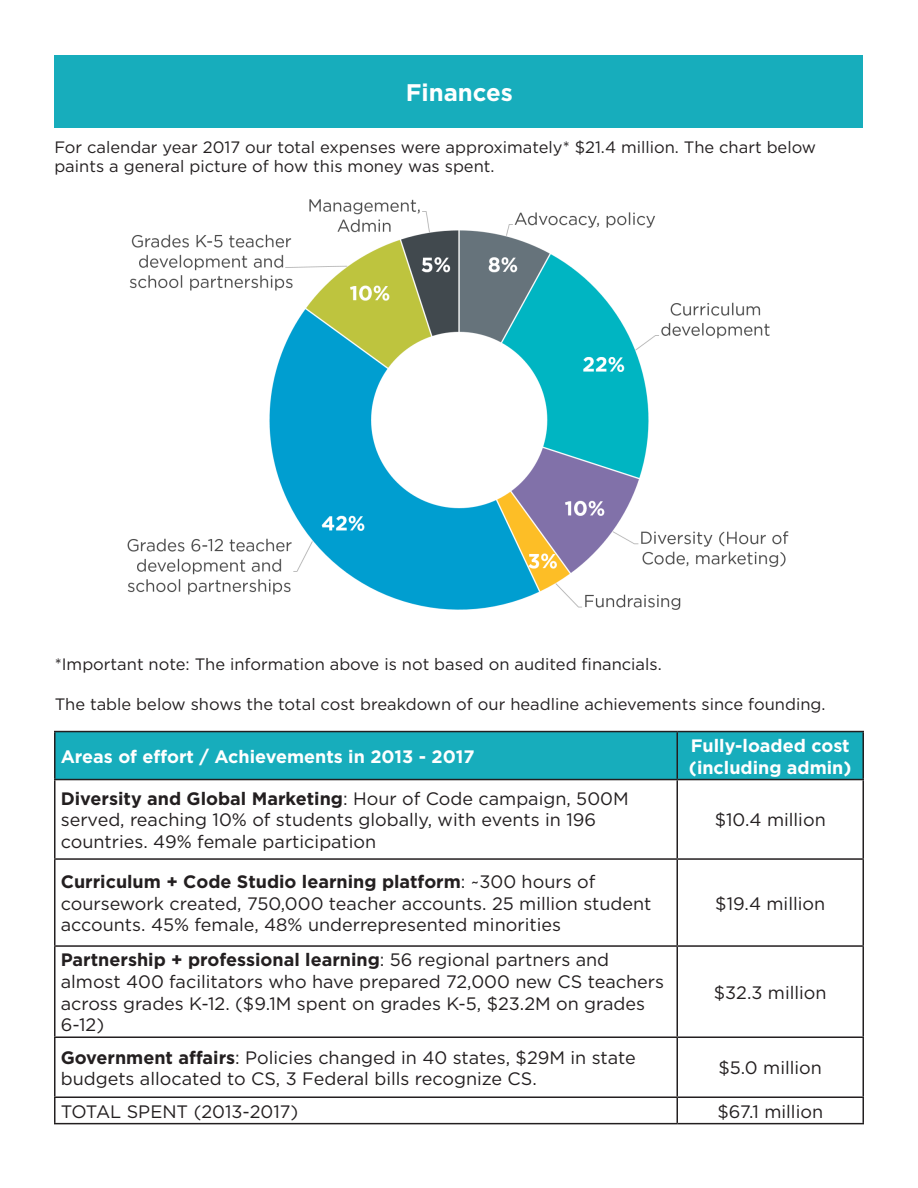
<style>
.page{position:relative;width:918px;height:1188px;background:#fff}
.page>*{position:absolute;margin:0;border:0;box-sizing:border-box;transform-origin:0 0}
.t1{font:700 24px "Gotham";color:#fff}
.t2{font:18px/21.6px "Gotham";color:#231f20}
.t3{font:700 18px/21.6px "Gotham";color:#fff}
.t4{font:16.5px/19.8px "Gotham";color:#231f20}
.s1{font-weight:700}
</style>
<div class="page">
<div style="left:55px;top:56px;width:808px;height:72px;background:#17adbc"></div>
<img style="left:127px;top:199px;width:662px;height:411px">
<div style="left:56px;top:732px;width:806px;height:47px;background:#17adbc"></div>
<hr style="left:54px;top:731px;width:623px;height:1px;background:#231f20">
<hr style="left:54px;top:732px;width:2px;height:47px;background:#231f20">
<hr style="left:677px;top:731px;width:187px;height:1px;background:#231f20">
<hr style="left:676px;top:732px;width:2px;height:47px;background:#231f20">
<hr style="left:862px;top:732px;width:2px;height:47px;background:#231f20">
<hr style="left:54px;top:779px;width:623px;height:1px;background:#231f20">
<hr style="left:54px;top:780px;width:2px;height:78px;background:#231f20">
<hr style="left:677px;top:779px;width:187px;height:1px;background:#231f20">
<hr style="left:676px;top:780px;width:2px;height:78px;background:#231f20">
<hr style="left:862px;top:780px;width:2px;height:78px;background:#231f20">
<hr style="left:54px;top:858px;width:623px;height:2px;background:#231f20">
<hr style="left:54px;top:860px;width:2px;height:85px;background:#231f20">
<hr style="left:677px;top:858px;width:187px;height:2px;background:#231f20">
<hr style="left:676px;top:860px;width:2px;height:85px;background:#231f20">
<hr style="left:862px;top:860px;width:2px;height:85px;background:#231f20">
<hr style="left:54px;top:945px;width:623px;height:2px;background:#231f20">
<hr style="left:54px;top:947px;width:2px;height:89px;background:#231f20">
<hr style="left:677px;top:945px;width:187px;height:2px;background:#231f20">
<hr style="left:676px;top:947px;width:2px;height:89px;background:#231f20">
<hr style="left:862px;top:947px;width:2px;height:89px;background:#231f20">
<hr style="left:54px;top:1036px;width:623px;height:2px;background:#231f20">
<hr style="left:54px;top:1038px;width:2px;height:58px;background:#231f20">
<hr style="left:677px;top:1036px;width:187px;height:2px;background:#231f20">
<hr style="left:676px;top:1038px;width:2px;height:58px;background:#231f20">
<hr style="left:862px;top:1038px;width:2px;height:58px;background:#231f20">
<hr style="left:54px;top:1096px;width:623px;height:2px;background:#231f20">
<hr style="left:54px;top:1098px;width:2px;height:25px;background:#231f20">
<hr style="left:677px;top:1096px;width:187px;height:2px;background:#231f20">
<hr style="left:676px;top:1098px;width:2px;height:25px;background:#231f20">
<hr style="left:862px;top:1098px;width:2px;height:25px;background:#231f20">
<hr style="left:54px;top:1123px;width:623px;height:1px;background:#231f20">
<hr style="left:677px;top:1123px;width:187px;height:1px;background:#231f20">
<p class="t1" style="left:406px;top:77px;width:109px">Finances</p>
<p class="t4" style="left:54px;top:137px;width:763px">For calendar year 2017 our total expenses were approximately* $21.4 million. The chart below paints a general picture of how this money was spent.</p>
<p class="t4" style="left:55px;top:654px;width:609px">*Important note: The information above is not based on audited financials.</p>
<p class="t4" style="left:55px;top:694px;width:772px">The table below shows the total cost breakdown of our headline achievements since founding.</p>
<p class="t3" style="left:61px;top:745px;width:415px">Areas of effort / Achievements in 2013 - 2017</p>
<p class="t3" style="left:689px;top:735px;width:164px">Fully-loaded cost (including admin)</p>
<p class="t2" style="left:61px;top:787px;width:569px"><span class="s1">Diversity and Global Marketing</span>: Hour of Code campaign, 500M served, reaching 10% of students globally, with events in 196 countries. 49% female participation</p>
<p class="t2" style="left:715px;top:809px;width:113px">$10.4 million</p>
<p class="t2" style="left:61px;top:871px;width:592px"><span class="s1">Curriculum + Code Studio learning platform</span>: ~300 hours of coursework created, 750,000 teacher accounts. 25 million student accounts. 45% female, 48% underrepresented minorities</p>
<p class="t2" style="left:61px;top:949px;width:605px"><span class="s1">Partnership + professional learning</span>: 56 regional partners and almost 400 facilitators who have prepared 72,000 new CS teachers across grades K-12. ($9.1M spent on grades K-5, $23.2M on grades 6-12)</p>
<p class="t2" style="left:715px;top:892px;width:112px">$19.4 million</p>
<p class="t2" style="left:714px;top:981px;width:114px">$32.3 million</p>
<p class="t2" style="left:61px;top:1046px;width:577px"><span class="s1">Government affairs</span>: Policies changed in 40 states, $29M in state budgets allocated to CS, 3 Federal bills recognize CS.</p>
<p class="t2" style="left:718px;top:1057px;width:105px">$5.0 million</p>
<p class="t2" style="left:61px;top:1100px;width:239px">TOTAL SPENT (2013-2017)</p>
<p class="t2" style="left:717px;top:1100px;width:107px">$67.1 million</p>
</div>
